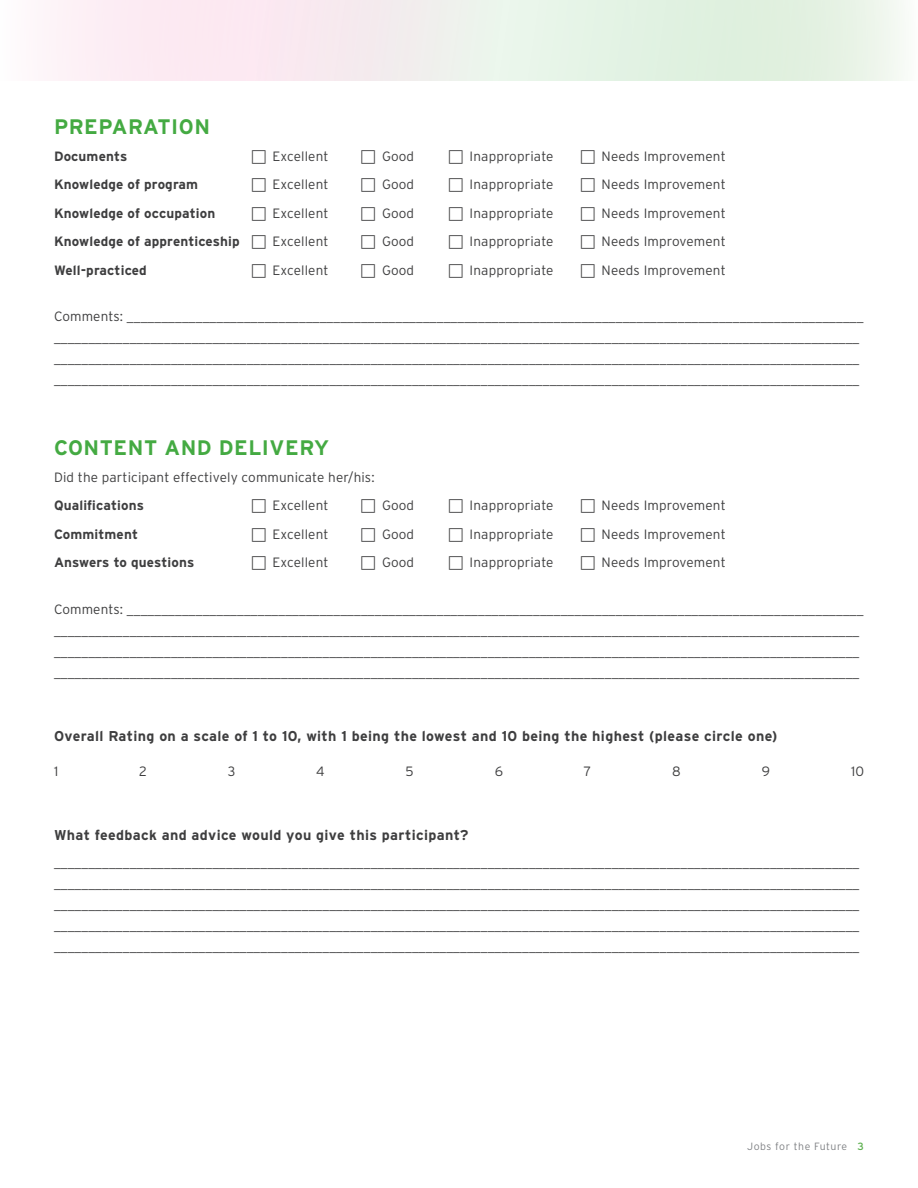
<style>
.page{position:relative;width:918px;height:1188px;background:#fff}
.page>*{position:absolute;margin:0;border:0;box-sizing:border-box;transform-origin:0 0}
.header_2{font:700 21px "Interstate";letter-spacing:.025em;color:#44aa42}
.header_4{font:700 14.25px "Interstate";letter-spacing:.025em;color:#3e3e3f}
.copy{font:300 13.5px/21px "Interstate";letter-spacing:.01em;color:#3e3e3f}
.copy-2{font:700 13.5px "Interstate";letter-spacing:.01em;color:#3e3e3f}
.Discussion{font:300 10.5px "Interstate";letter-spacing:.05em;color:#808285}
.s1{font-weight:400;color:#5db04f}
</style>
<div class="page">
<svg style="left:49px;top:0;width:853px;height:80px"></svg>
<p class="header_2" style="left:54px;top:115px;width:158px">PREPARATION</p>
<p class="copy-2" style="left:54px;top:149px;width:75px">Documents</p>
<p class="copy" style="left:273px;top:146px;width:57px">Excellent</p>
<p class="copy" style="left:382px;top:146px;width:34px">Good</p>
<p class="copy" style="left:470px;top:146px;width:85px">Inappropriate</p>
<p class="copy" style="left:602px;top:146px;width:126px">Needs Improvement</p>
<p class="copy-2" style="left:54px;top:177px;width:146px">Knowledge of program</p>
<p class="copy" style="left:273px;top:174px;width:57px">Excellent</p>
<p class="copy" style="left:382px;top:174px;width:34px">Good</p>
<p class="copy" style="left:470px;top:174px;width:85px">Inappropriate</p>
<p class="copy" style="left:602px;top:174px;width:126px">Needs Improvement</p>
<p class="copy-2" style="left:54px;top:206px;width:163px">Knowledge of occupation</p>
<p class="copy" style="left:273px;top:203px;width:57px">Excellent</p>
<p class="copy" style="left:382px;top:203px;width:34px">Good</p>
<p class="copy" style="left:470px;top:203px;width:85px">Inappropriate</p>
<p class="copy" style="left:602px;top:203px;width:126px">Needs Improvement</p>
<p class="copy-2" style="left:54px;top:234px;width:187px">Knowledge of apprenticeship</p>
<p class="copy" style="left:273px;top:231px;width:57px">Excellent</p>
<p class="copy" style="left:382px;top:231px;width:34px">Good</p>
<p class="copy" style="left:470px;top:231px;width:85px">Inappropriate</p>
<p class="copy" style="left:602px;top:231px;width:126px">Needs Improvement</p>
<p class="copy-2" style="left:54px;top:263px;width:94px">Well-practiced</p>
<p class="copy" style="left:273px;top:260px;width:57px">Excellent</p>
<p class="copy" style="left:382px;top:260px;width:34px">Good</p>
<p class="copy" style="left:470px;top:260px;width:85px">Inappropriate</p>
<p class="copy" style="left:602px;top:260px;width:126px">Needs Improvement</p>
<p class="copy" style="left:54px;top:306px;width:811px">Comments: ___________________________________________________________________________________________________________ _____________________________________________________________________________________________________________________ _____________________________________________________________________________________________________________________ _____________________________________________________________________________________________________________________</p>
<p class="header_2" style="left:54px;top:436px;width:277px">CONTENT AND DELIVERY</p>
<p class="copy" style="left:54px;top:467px;width:322px">Did the participant effectively communicate her/his:</p>
<p class="copy-2" style="left:54px;top:498px;width:92px">Qualifications</p>
<p class="copy" style="left:273px;top:495px;width:57px">Excellent</p>
<p class="copy" style="left:382px;top:495px;width:34px">Good</p>
<p class="copy" style="left:470px;top:495px;width:85px">Inappropriate</p>
<p class="copy" style="left:602px;top:495px;width:126px">Needs Improvement</p>
<p class="copy-2" style="left:54px;top:527px;width:85px">Commitment</p>
<p class="copy" style="left:273px;top:524px;width:57px">Excellent</p>
<p class="copy" style="left:382px;top:524px;width:34px">Good</p>
<p class="copy" style="left:470px;top:524px;width:85px">Inappropriate</p>
<p class="copy" style="left:602px;top:524px;width:126px">Needs Improvement</p>
<p class="copy-2" style="left:54px;top:555px;width:142px">Answers to questions</p>
<p class="copy" style="left:273px;top:552px;width:57px">Excellent</p>
<p class="copy" style="left:382px;top:552px;width:34px">Good</p>
<p class="copy" style="left:470px;top:552px;width:85px">Inappropriate</p>
<p class="copy" style="left:602px;top:552px;width:126px">Needs Improvement</p>
<p class="copy" style="left:54px;top:599px;width:811px">Comments: ___________________________________________________________________________________________________________ _____________________________________________________________________________________________________________________ _____________________________________________________________________________________________________________________ _____________________________________________________________________________________________________________________</p>
<p class="header_4" style="left:54px;top:728px;width:725px">Overall Rating on a scale of 1 to 10, with 1 being the lowest and 10 being the highest (please circle one)</p>
<p class="copy" style="left:54px;top:761px;width:6px">1</p>
<p class="copy" style="left:139px;top:761px;width:9px">2</p>
<p class="copy" style="left:228px;top:761px;width:9px">3</p>
<p class="copy" style="left:316px;top:761px;width:10px">4</p>
<p class="copy" style="left:406px;top:761px;width:10px">5</p>
<p class="copy" style="left:495px;top:761px;width:10px">6</p>
<p class="copy" style="left:584px;top:761px;width:9px">7</p>
<p class="copy" style="left:672px;top:761px;width:10px">8</p>
<p class="copy" style="left:762px;top:761px;width:10px">9</p>
<p class="copy" style="left:851px;top:761px;width:15px">10</p>
<p class="header_4" style="left:54px;top:827px;width:416px">What feedback and advice would you give this participant?</p>
<p class="copy" style="left:54px;top:852px;width:807px;text-align:justify">_____________________________________________________________________________________________________________________ _____________________________________________________________________________________________________________________ _____________________________________________________________________________________________________________________ _____________________________________________________________________________________________________________________ _____________________________________________________________________________________________________________________</p>
<p class="Discussion" style="left:747px;top:1140px;width:118px">Jobs for the Future <span class="s1">3</span></p>
</div>
